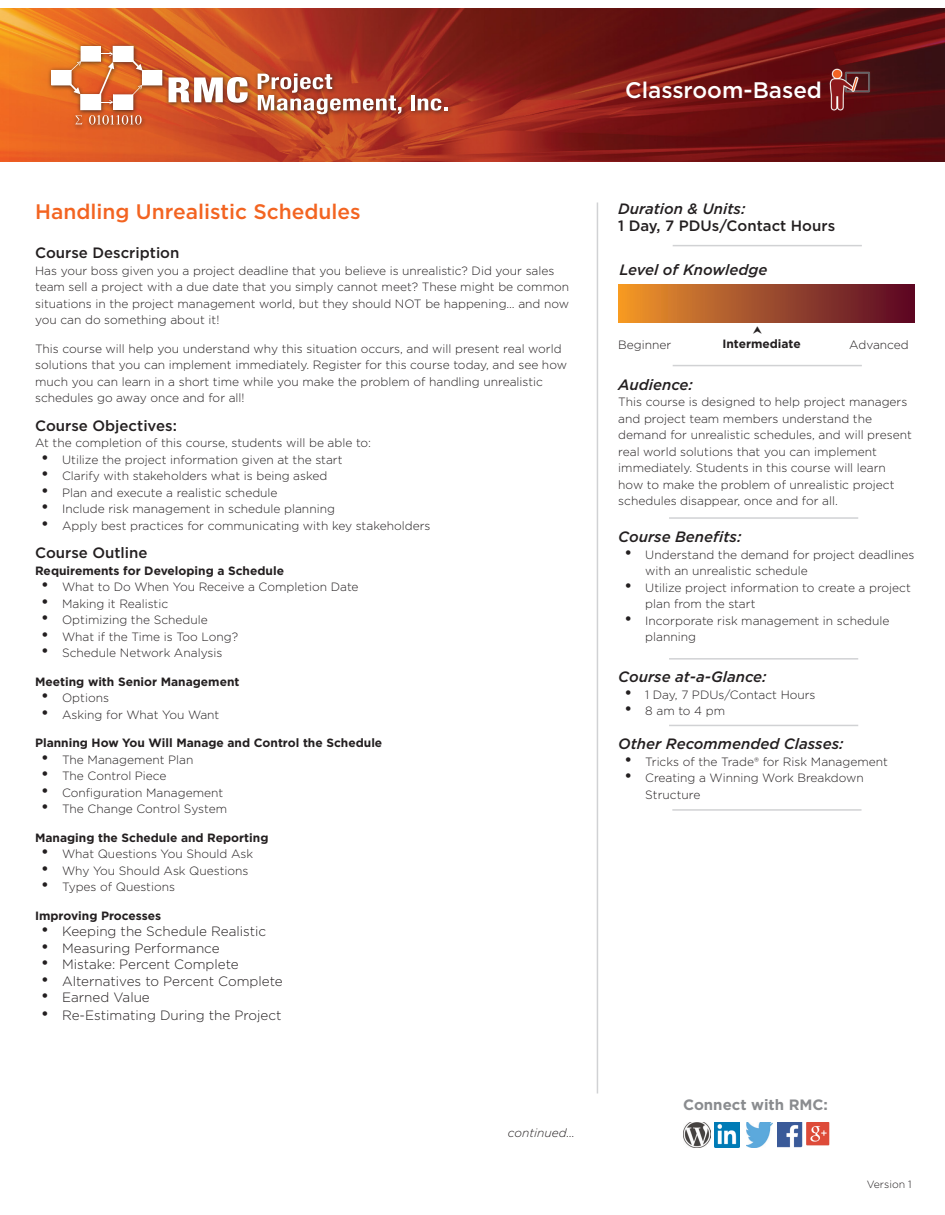
<style>
.page{position:relative;width:945px;height:1215px;background:#fff}
.page>*{position:absolute;margin:0;border:0;box-sizing:border-box;transform-origin:0 0}
.t1{font:500 22.5px "Gotham";color:#fff}
.heading_1{font:500 21px "Gotham";color:#f36421}
.heading_2{font:italic 500 15px "Gotham";color:#231f20}
.heading_1-2{font:500 15px "Gotham";color:#231f20}
.Bullet1{font:500 15px "Gotham";color:#231f20}
.Bullet1-2{font:italic 500 15px "Gotham";color:#231f20}
.heading_1-3{font:italic 500 15px "Gotham";color:#231f20}
.t2{font:700 15px "Gotham";color:#8a8c8f}
.t3{font:300 13.5px "Gotham";color:#231f20}
.heading_2-2{font:300 12px/16.5px "Gotham";color:#231f20}
.Bullet1-3{font:300 12px/16.5px "Gotham";color:#231f20}
.Bullet1-4{font:700 12px "Gotham";color:#231f20}
.body_txt1{font:300 12px "Gotham";color:#231f20}
.body_txt1-2{font:700 12px "Gotham";color:#231f20}
.Bullet1-5{font:italic 300 12px "Gotham";color:#231f20}
.Bullet2{font:300 10.5px "Gotham";color:#231f20}
.s1{font-family:"Arial";font-weight:400;font-size:18px}
</style>
<div class="page">
<img style="left:0;top:8px;width:945px;height:154px">
<hr style="left:597px;top:202px;width:1px;height:892px;background:#d1d2d4">
<div style="left:47px;top:42px;width:406px;height:88px;background:#231f20;opacity:.75"></div>
<svg style="left:169px;top:77px;width:79px;height:26px"></svg>
<svg style="left:258px;top:73px;width:143px;height:41px"></svg>
<hr style="left:411px;top:95px;width:3px;height:15px;background:#fff">
<svg style="left:418px;top:98px;width:29px;height:13px"></svg>
<svg style="left:51px;top:46px;width:111px;height:79px"></svg>
<img style="left:825px;top:41px;width:68px;height:77px">
<img style="left:715px;top:1123px;width:24px;height:24px">
<img style="left:746px;top:1123px;width:26px;height:24px">
<img style="left:683px;top:1123px;width:27px;height:24px">
<img style="left:777px;top:1123px;width:26px;height:24px">
<img style="left:807px;top:1123px;width:23px;height:23px">
<hr style="left:673px;top:245px;width:189px;height:1px;background:#d1d2d4">
<hr style="left:673px;top:365px;width:189px;height:1px;background:#d1d2d4">
<hr style="left:669px;top:658px;width:189px;height:2px;background:#d1d2d4">
<hr style="left:669px;top:725px;width:189px;height:1px;background:#d1d2d4">
<hr style="left:672px;top:809px;width:190px;height:2px;background:#d1d2d4">
<hr style="left:669px;top:517px;width:189px;height:2px;background:#d1d2d4">
<div style="left:618px;top:285px;width:296px;height:37px;background:linear-gradient(to right,#ee972d,#550628)"></div>
<p class="heading_1" style="left:35px;top:198px;width:327px">Handling Unrealistic Schedules</p>
<p class="heading_1-2" style="left:35px;top:243px;width:146px">Course Description</p>
<p class="Bullet1-3" style="left:35px;top:262px;width:536px">Has your boss given you a project deadline that you believe is unrealistic? Did your sales team sell a project with a due date that you simply cannot meet? These might be common situations in the project management world, but they should NOT be happening… and now you can do something about it!</p>
<p class="Bullet1-3" style="left:35px;top:340px;width:533px">This course will help you understand why this situation occurs, and will present real world solutions that you can implement immediately. Register for this course today, and see how much you can learn in a short time while you make the problem of handling unrealistic schedules go away once and for all!</p>
<p class="Bullet1" style="left:35px;top:416px;width:143px">Course Objectives:</p>
<p class="Bullet1-3" style="left:35px;top:434px;width:338px">At the completion of this course, students will be able to:</p>
<p class="heading_2-2" style="left:42px;top:451px;width:302px"><span class="s1">•</span> Utilize the project information given at the start</p>
<p class="heading_2-2" style="left:42px;top:467px;width:287px"><span class="s1">•</span> Clarify with stakeholders what is being asked</p>
<p class="heading_2-2" style="left:42px;top:484px;width:237px"><span class="s1">•</span> Plan and execute a realistic schedule</p>
<p class="heading_2-2" style="left:42px;top:500px;width:295px"><span class="s1">•</span> Include risk management in schedule planning</p>
<p class="heading_2-2" style="left:42px;top:517px;width:390px"><span class="s1">•</span> Apply best practices for communicating with key stakeholders</p>
<p class="Bullet1" style="left:35px;top:543px;width:114px">Course Outline</p>
<p class="Bullet1-4" style="left:35px;top:563px;width:250px">Requirements for Developing a Schedule</p>
<p class="heading_2-2" style="left:42px;top:578px;width:318px"><span class="s1">•</span> What to Do When You Receive a Completion Date</p>
<p class="heading_2-2" style="left:42px;top:595px;width:128px"><span class="s1">•</span> Making it Realistic</p>
<p class="heading_2-2" style="left:42px;top:611px;width:168px"><span class="s1">•</span> Optimizing the Schedule</p>
<p class="heading_2-2" style="left:42px;top:628px;width:198px"><span class="s1">•</span> What if the Time is Too Long?</p>
<p class="heading_2-2" style="left:42px;top:644px;width:182px"><span class="s1">•</span> Schedule Network Analysis</p>
<p class="Bullet1-4" style="left:35px;top:674px;width:206px">Meeting with Senior Management</p>
<p class="heading_2-2" style="left:42px;top:689px;width:69px"><span class="s1">•</span> Options</p>
<p class="heading_2-2" style="left:42px;top:706px;width:179px"><span class="s1">•</span> Asking for What You Want</p>
<p class="Bullet1-4" style="left:35px;top:735px;width:349px">Planning How You Will Manage and Control the Schedule</p>
<p class="heading_2-2" style="left:42px;top:751px;width:153px"><span class="s1">•</span> The Management Plan</p>
<p class="heading_2-2" style="left:42px;top:767px;width:126px"><span class="s1">•</span> The Control Piece</p>
<p class="heading_2-2" style="left:42px;top:784px;width:183px"><span class="s1">•</span> Configuration Management</p>
<p class="heading_2-2" style="left:42px;top:800px;width:187px"><span class="s1">•</span> The Change Control System</p>
<p class="Bullet1-4" style="left:35px;top:830px;width:235px">Managing the Schedule and Reporting</p>
<p class="heading_2-2" style="left:42px;top:845px;width:213px"><span class="s1">•</span> What Questions You Should Ask</p>
<p class="heading_2-2" style="left:42px;top:862px;width:208px"><span class="s1">•</span> Why You Should Ask Questions</p>
<p class="heading_2-2" style="left:42px;top:878px;width:135px"><span class="s1">•</span> Types of Questions</p>
<p class="Bullet1-4" style="left:35px;top:908px;width:128px">Improving Processes</p>
<p class="t3" style="left:42px;top:923px;width:226px"><span class="s1">•</span> Keeping the Schedule Realistic</p>
<p class="t3" style="left:42px;top:939px;width:179px"><span class="s1">•</span> Measuring Performance</p>
<p class="t3" style="left:42px;top:956px;width:199px"><span class="s1">•</span> Mistake: Percent Complete</p>
<p class="t3" style="left:42px;top:972px;width:243px"><span class="s1">•</span> Alternatives to Percent Complete</p>
<p class="t3" style="left:42px;top:989px;width:110px"><span class="s1">•</span> Earned Value</p>
<p class="t3" style="left:42px;top:1007px;width:241px"><span class="s1">•</span> Re-Estimating During the Project</p>
<p class="Bullet1-5" style="left:508px;top:1125px;width:69px">continued...</p>
<h1 class="t1" style="left:625px;top:75px;width:198px">Classroom-Based</h1>
<p class="heading_2" style="left:618px;top:199px;width:129px">Duration &amp; Units:</p>
<p class="heading_1-2" style="left:618px;top:216px;width:218px">1 Day, 7 PDUs/Contact Hours</p>
<p class="heading_1-3" style="left:620px;top:260px;width:149px">Level of Knowledge</p>
<p class="body_txt1" style="left:618px;top:338px;width:55px">Beginner</p>
<p class="body_txt1-2" style="left:722px;top:336px;width:80px">Intermediate</p>
<p class="body_txt1" style="left:849px;top:338px;width:61px">Advanced</p>
<p class="heading_2" style="left:618px;top:374px;width:76px">Audience:</p>
<p class="heading_2-2" style="left:618px;top:393px;width:295px">This course is designed to help project managers and project team members understand the demand for unrealistic schedules, and will present real world solutions that you can implement immediately. Students in this course will learn how to make the problem of unrealistic project schedules disappear, once and for all.</p>
<p class="heading_2" style="left:618px;top:527px;width:125px">Course Benefits:</p>
<p class="heading_2-2" style="left:645px;top:546px;width:271px;text-indent:-20px"><span class="s1">•</span> Understand the demand for project deadlines with an unrealistic schedule</p>
<p class="heading_2-2" style="left:645px;top:579px;width:267px;text-indent:-20px"><span class="s1">•</span> Utilize project information to create a project plan from the start</p>
<p class="heading_2-2" style="left:645px;top:612px;width:246px;text-indent:-20px"><span class="s1">•</span> Incorporate risk management in schedule planning</p>
<p class="Bullet1-2" style="left:618px;top:667px;width:150px">Course at-a-Glance:</p>
<p class="heading_2-2" style="left:625px;top:686px;width:192px"><span class="s1">•</span> 1 Day, 7 PDUs/Contact Hours</p>
<p class="heading_2-2" style="left:625px;top:703px;width:102px"><span class="s1">•</span> 8 am to 4 pm</p>
<p class="heading_2" style="left:618px;top:734px;width:227px">Other Recommended Classes:</p>
<p class="heading_2-2" style="left:625px;top:753px;width:264px"><span class="s1">•</span> Tricks of the Trade® for Risk Management</p>
<p class="heading_2-2" style="left:645px;top:769px;width:220px;text-indent:-20px"><span class="s1">•</span> Creating a Winning Work Breakdown<br>Structure</p>
<p class="t2" style="left:683px;top:1095px;width:146px">Connect with RMC:</p>
<p class="Bullet2" style="left:867px;top:1178px;width:47px">Version 1</p>
</div>
